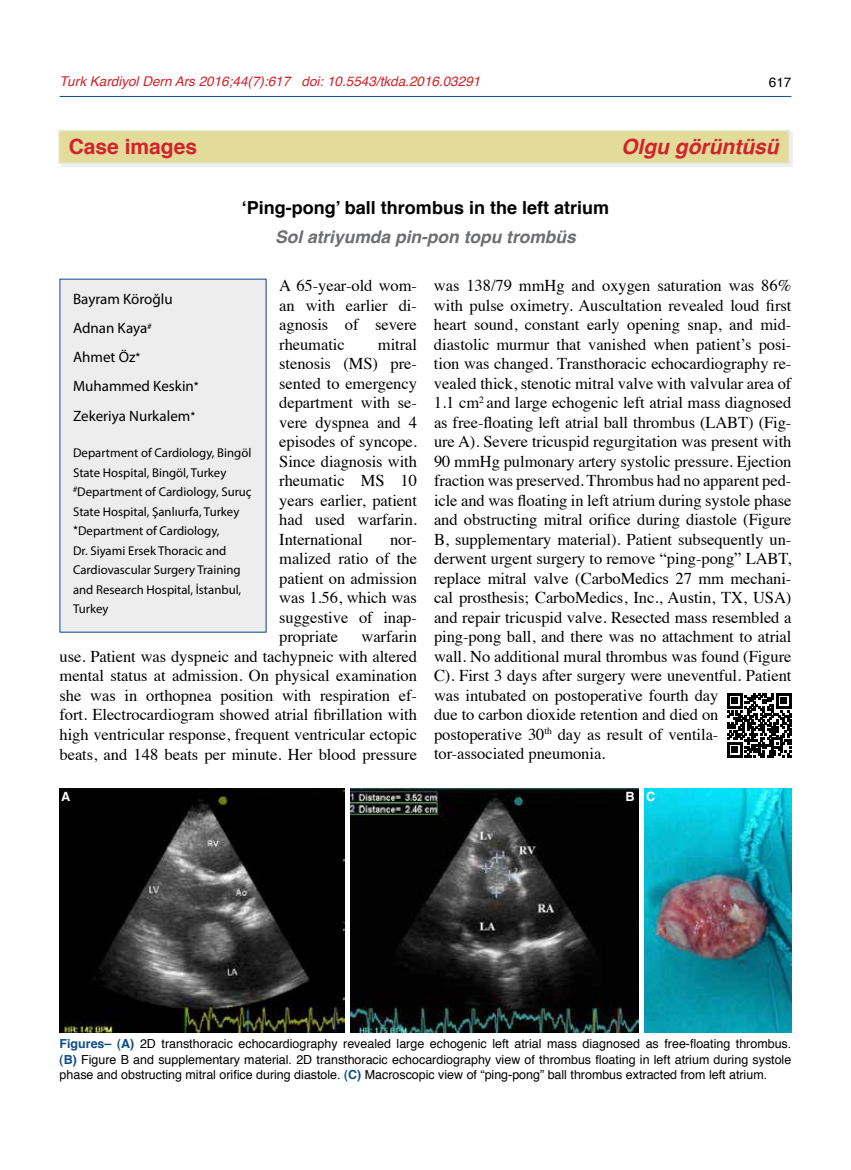
<style>
.page{position:relative;width:851px;height:1170px;background:#fff}
.page>*{position:absolute;margin:0;border:0;box-sizing:border-box;transform-origin:0 0}
.t1{font:italic 700 21px "Helvetica";color:#d2232a}
.t2{font:700 21px "Helvetica";color:#d2232a}
.t3{font:700 18px "Helvetica";color:#000}
.t4{font:italic 700 17.4px "Helvetica";color:#6d6e71}
.t5{font:16.5px/19.5px "Times";letter-spacing:-.005em;color:#000;text-align:justify}
.t6{font:15px/29.2px "Myriad Pro";color:#000}
.t7{font:italic 13.5px "Helvetica";color:#d2232a}
.t8{font:13.5px "Helvetica";color:#000}
.t9{font:12.75px/19.5px "Myriad Pro";color:#000}
.t10{font:700 12.75px "Helvetica";color:#fff}
.t11{font:12.45px/15.6px "Helvetica";color:#000;text-align:justify}
.s1{font-family:"Helvetica";font-size:12.9px}
.s2{font-weight:700;color:#0c4c88}
</style>
<div class="page">
<div style="left:60px;top:279px;width:206px;height:353px;background:#ededee"></div>
<hr style="left:60px;top:96px;width:731px;height:1px;background:#0c4c88">
<svg style="left:727px;top:693px;width:64px;height:64px"></svg>
<img style="left:60px;top:788px;width:285px;height:244px">
<img style="left:644px;top:788px;width:147px;height:244px">
<img style="left:351px;top:788px;width:287px;height:244px">
<div style="left:61px;top:132px;width:731px;height:35px;background:#efeff0"></div>
<div style="left:58px;top:130px;width:731px;height:34px;background:#e3db9a;border:2px solid #e2eddc"></div>
<p class="t7" style="left:60px;top:71px;width:422px">Turk Kardiyol Dern Ars 2016;44(7):617 doi: 10.5543/tkda.2016.03291</p>
<p class="t8" style="left:768px;top:73px;width:24px">617</p>
<p class="t2" style="left:69px;top:132px;width:130px">Case images</p>
<p class="t1" style="left:621px;top:129px;width:159px">Olgu görüntüsü</p>
<p class="t3" style="left:242px;top:195px;width:369px">‘Ping-pong’ ball thrombus in the left atrium</p>
<p class="t4" style="left:275px;top:223px;width:302px">Sol atriyumda pin-pon topu trombüs</p>
<p class="t5" style="left:279px;top:274px;width:139px">A 65-year-old wom&shy;an with earlier di&shy;agnosis of severe rheumatic</p>
<p class="t6" style="left:73px;top:283px;width:127px">Bayram Köroğlu<br>Adnan Kaya<sup>#<br></sup>Ahmet Öz<span class="s1">*<br></span>Muhammed Keskin<span class="s1">*<br></span>Zekeriya Nurkalem<span class="s1">*</span></p>
<p class="t9" style="left:73px;top:443px;width:180px">Department of Cardiology, Bingöl<br>State Hospital, Bingöl, Turkey <sup>#</sup>Department of Cardiology, Suruç<br>State Hospital, Şanlıurfa, Turkey <span class="s1">*</span>Department of Cardiology,<br>Dr. Siyami Ersek Thoracic and<br>Cardiovascular Surgery Training and Research Hospital, İstanbul,<br>Turkey</p>
<p class="t5" style="left:279px;top:333px;width:139px;text-indent:99px">mitral stenosis (MS) pre&shy;sented to emergency department with se&shy;vere dyspnea and 4 episodes of syncope.<br>Since diagnosis with rheumatic MS 10 years earlier, patient had used warfarin.<br>International</p>
<p class="t5" style="left:279px;top:528px;width:139px;text-indent:111px">nor&shy;malized ratio of the patient on admission was 1.56, which was suggestive of inap&shy;propriate</p>
<p class="t5" style="left:60px;top:625px;width:359px;text-indent:302px">warfarin use. Patient was dyspneic and tachypneic with altered mental status at admission. On physical examination she was in orthopnea position with respiration ef&shy;fort. Electrocardiogram showed atrial fibrillation with high ventricular response, frequent ventricular ectopic beats, and 148 beats per minute. Her blood pressure</p>
<p class="t5" style="left:434px;top:274px;width:359px;text-align:left">was 138/79 mmHg and oxygen saturation was 86% with pulse oximetry. Auscultation revealed loud first heart sound, constant early opening snap, and mid&shy;diastolic murmur that vanished when patient’s posi&shy;tion was changed. Transthoracic echocardiography re&shy;vealed thick, stenotic mitral valve with valvular area of 1.1 cm<sup>2</sup> and large echogenic left atrial mass diagnosed as free-floating left atrial ball thrombus (LABT) (Fig&shy;ure A). Severe tricuspid regurgitation was present with 90 mmHg pulmonary artery systolic pressure. Ejection fraction was preserved. Thrombus had no apparent ped&shy;icle and was floating in left atrium during systole phase and obstructing mitral orifice during diastole (Figure B, supplementary material). Patient subsequently un&shy;derwent urgent surgery to remove “ping-pong” LABT, replace mitral valve (CarboMedics 27 mm mechani&shy;cal prosthesis; CarboMedics, Inc., Austin, TX, USA) and repair tricuspid valve. Resected mass resembled a ping-pong ball, and there was no attachment to atrial wall. No additional mural thrombus was found (Figure C). First 3 days after surgery were uneventful. Patient was intubated on postoperative fourth day<br>due to carbon dioxide retention and died on postoperative 30<sup>th</sup> day as result of ventila&shy;tor-associated pneumonia.</p>
<p class="t10" style="left:61px;top:787px;width:11px">A</p>
<p class="t10" style="left:625px;top:787px;width:31px">B C</p>
<p class="t11" style="left:60px;top:1036px;width:733px"><span class="s2">Figures– (A)</span> 2D transthoracic echocardiography revealed large echogenic left atrial mass diagnosed as free-floating thrombus. <span class="s2">(B)</span> Figure B and supplementary material. 2D transthoracic echocardiography view of thrombus floating in left atrium during systole phase and obstructing mitral orifice during diastole. <span class="s2">(C)</span> Macroscopic view of “ping-pong” ball thrombus extracted from left atrium.</p>
</div>
